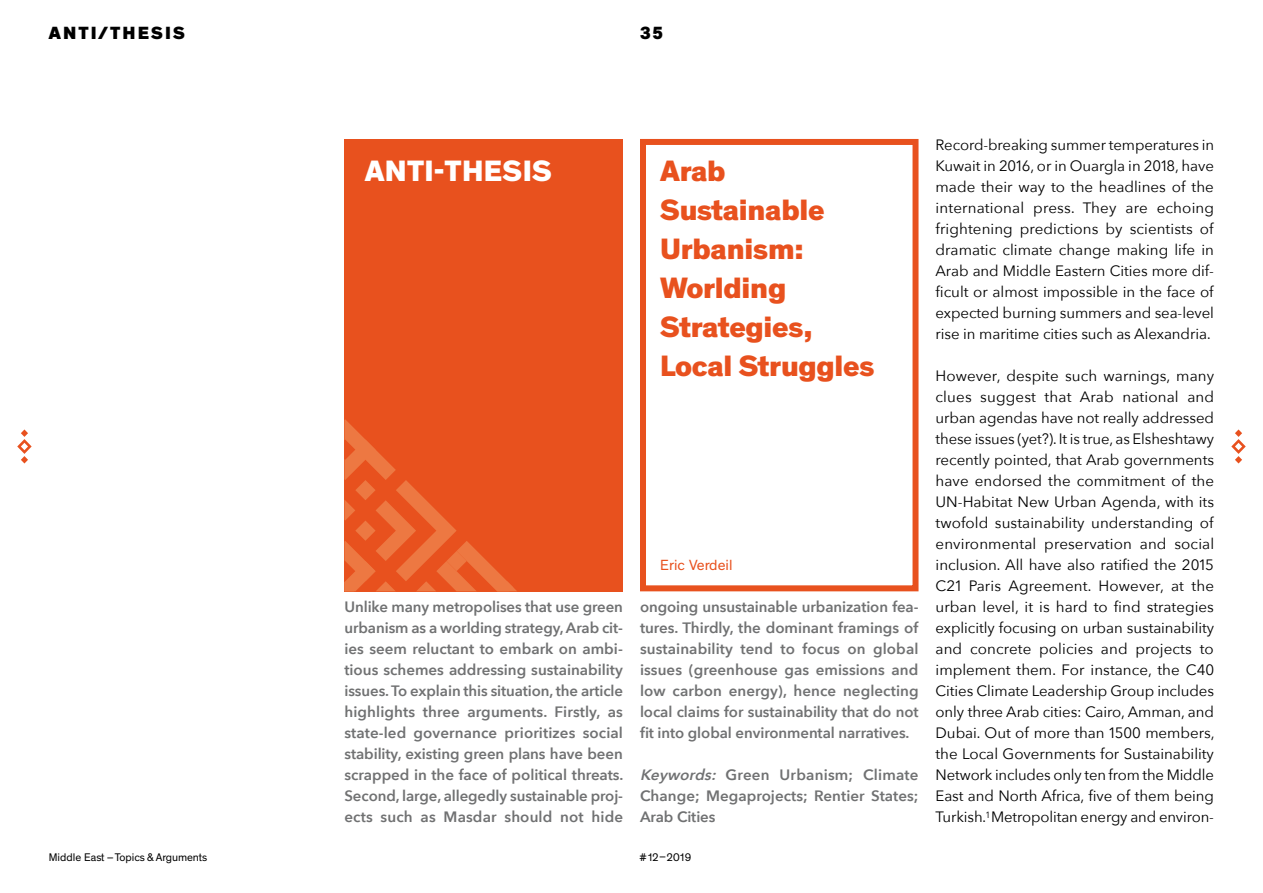
<style>
.page{position:relative;width:1263px;height:893px;background:#fff}
.page>*{position:absolute;margin:0;border:0;box-sizing:border-box;transform-origin:0 0}
.t1{font:800 30px/39px "Theinhardt";letter-spacing:-.01em;color:#e8511e}
.t2{font:800 30px "Theinhardt";letter-spacing:.01em;color:#fff}
.t3{font:900 18px "Theinhardt";letter-spacing:.115em;color:#000}
.t4{font:800 18px "Theinhardt";color:#000}
.t5{font:15px/21px "Avenir Next LT Pro";letter-spacing:-.005em;color:#000;text-align:justify}
.t6{font:600 15px/21px "Avenir Next LT Pro";letter-spacing:-.005em;color:#707172;text-align:justify}
.t7{font:15px "Theinhardt";color:#e8511e}
.t8{font:11.25px "Theinhardt";letter-spacing:-.005em;color:#000}
.s1{font-style:italic}
</style>
<div class="page">
<svg style="left:17px;top:429px;width:15px;height:34px"></svg>
<svg style="left:1231px;top:429px;width:15px;height:34px"></svg>
<div style="left:640px;top:139px;width:278px;height:452px;border:6px solid #e8511e"></div>
<div style="left:344px;top:139px;width:279px;height:452px;background:#e8511e"></div>
<svg style="left:344px;top:419px;width:173px;height:172px"></svg>
<p class="t3" style="left:49px;top:21px;width:138px">ANTI/THESIS</p>
<p class="t4" style="left:640px;top:22px;width:25px">35</p>
<h1 class="t2" style="left:365px;top:152px;width:184px">Anti-Thesis</h1>
<h1 class="t1" style="left:660px;top:152px;width:216px">Arab<br>Sustainable<br>Urbanism:<br>Worlding<br>Strategies,<br>Local Struggles</h1>
<p class="t7" style="left:660px;top:557px;width:74px">Eric Verdeil</p>
<p class="t6" style="left:344px;top:597px;width:281px">Unlike many metropolises that use green urbanism as a worlding strategy, Arab cit&shy;ies seem reluctant to embark on ambi&shy;tious schemes addressing sustainability issues. To explain this situation, the article highlights three arguments. Firstly, as state-led governance prioritizes social stability, existing green plans have been scrapped in the face of political threats.<br>Second, large, allegedly sustainable proj&shy;ects such as Masdar should not hide</p>
<p class="t6" style="left:640px;top:597px;width:280px">ongoing unsustainable urbanization fea&shy;tures. Thirdly, the dominant framings of sustainability tend to focus on global issues (greenhouse gas emissions and low carbon energy), hence neglecting local claims for sustainability that do not fit into global environmental narratives.</p>
<p class="t6" style="left:640px;top:765px;width:280px"><span class="s1">Keywords:</span> Green Urbanism; Climate Change; Megaprojects; Rentier States; Arab Cities</p>
<p class="t8" style="left:49px;top:851px;width:160px">Middle East – Topics &amp; Arguments</p>
<p class="t8" style="left:640px;top:851px;width:53px">#12–2019</p>
<p class="t5" style="left:935px;top:135px;width:280px">Record-breaking summer temperatures in Kuwait in 2016, or in Ouargla in 2018, have made their way to the headlines of the international press. They are echoing frightening predictions by scientists of dramatic climate change making life in Arab and Middle Eastern Cities more dif&shy;ficult or almost impossible in the face of expected burning summers and sea-level rise in maritime cities such as Alexandria.</p>
<p class="t5" style="left:935px;top:366px;width:281px">However, despite such warnings, many clues suggest that Arab national and urban agendas have not really addressed these issues (yet?). It is true, as Elsheshtawy recently pointed, that Arab governments have endorsed the commitment of the UN-Habitat New Urban Agenda, with its twofold sustainability understanding of environmental preservation and social inclusion. All have also ratified the 2015<br>C21 Paris Agreement. However, at the urban level, it is hard to find strategies explicitly focusing on urban sustainability and concrete policies and projects to implement them. For instance, the C40<br>Cities Climate Leadership Group includes only three Arab cities: Cairo, Amman, and Dubai. Out of more than 1500 members, the Local Governments for Sustainability Network includes only ten from the Middle East and North Africa, five of them being Turkish.<sup>1</sup> Metropolitan energy and environ-</p>
</div>
